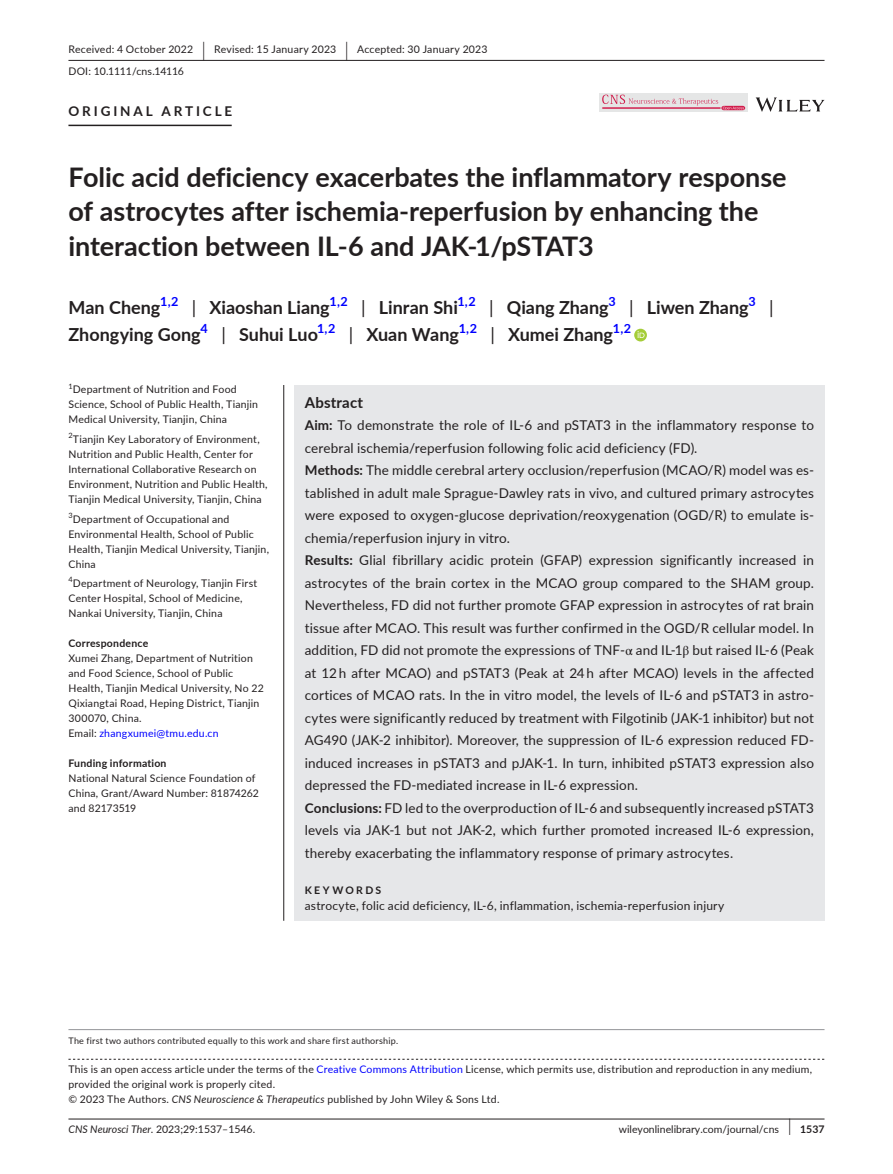
<style>
.page{position:relative;width:893px;height:1174px;background:#fff}
.page>*{position:absolute;margin:0;border:0;box-sizing:border-box;transform-origin:0 0}
.t1{font:700 27px/34.5px "Lato";color:#231f20}
.t2{font:700 18px "Lato";color:#231f20}
.t3{font:18px "Lato";color:#231f20}
.t4{font:700 15px "Lato";letter-spacing:.015em;color:#231f20}
.t5{font:13.5px/22.5px "Lato";letter-spacing:.01em;color:#231f20}
.t6{font:700 13.5px "Lato";letter-spacing:.215em;color:#231f20}
.t7{font:700 12.6px "Lato";color:#00f}
.t8{font:12px "Lato";letter-spacing:.015em;color:#231f20}
.t9{font:10.5px/15px "Lato";letter-spacing:.02em;color:#231f20}
.t10{font:10.5px "Lato";color:#231f20}
.t11{font:700 10.5px "Lato";letter-spacing:.02em;color:#231f20}
.t12{font:700 10.5px "Lato";letter-spacing:.22em;color:#231f20}
.t13{font:9px "Lato";letter-spacing:.025em;color:#231f20}
.t14{font:7.35px "Lato";color:#231f20}
.s1{font-size:19.65px}
.s2{font-weight:400}
.s3{color:#00f}
.s4{font-weight:700}
.s5{font-family:"STIX"}
.s6{font-style:italic}
.s7{font-size:17.4px}
</style>
<div class="page">
<hr style="left:68px;top:1118px;width:756px;height:1px;background:#231f20">
<svg style="left:756px;top:97px;width:68px;height:15px"></svg>
<div style="left:599px;top:93px;width:149px;height:19px;background:#e5e6e6"></div>
<hr style="left:721px;top:106px;width:24px;height:4px;background:#d11c4b;border-radius:2px">
<svg style="left:602px;top:95px;width:142px;height:15px"></svg>
<hr style="left:68px;top:60px;width:756px;height:1px;background:#231f20">
<hr style="left:68px;top:125px;width:164px;height:1px;background:#231f20">
<svg style="left:634px;top:329px;width:13px;height:12px"></svg>
<svg style="left:638px;top:331px;width:6px;height:7px"></svg>
<svg style="left:68px;top:1058px;width:756px;height:1px"></svg>
<hr style="left:68px;top:1029px;width:756px;height:1px;background:#939598">
<div style="left:294px;top:385px;width:530px;height:535px;background:#e6e7e9"></div>
<hr style="left:283px;top:385px;width:1px;height:535px;background:#231f20">
<p class="t9" style="left:68px;top:38px;width:420px;line-height:21.8px">Received: 4 October 2022 <span class="s1">|</span> Revised: 15 January 2023 <span class="s1">|</span> Accepted: 30 January 2023<br>DOI: 10.1111/cns.14116</p>
<p class="t6" style="left:68px;top:101px;width:165px">ORIGINAL ARTICLE</p>
<h1 class="t1" style="left:68px;top:159px;width:720px">Folic acid deficiency exacerbates the inflammatory response of astrocytes after ischemia-reperfusion by enhancing the interaction between IL-6 and JAK-1/pSTAT3</h1>
<h2 class="t2" style="left:68px;top:295px;width:93px">Man Cheng</h2>
<p class="t7" style="left:160px;top:292px;width:20px">1,2</p>
<h2 class="t2" style="left:192px;top:295px;width:139px"><span class="s2">|</span> Xiaoshan Liang</h2>
<p class="t7" style="left:329px;top:292px;width:20px">1,2</p>
<h2 class="t2" style="left:361px;top:295px;width:98px"><span class="s2">|</span> Linran Shi</h2>
<p class="t7" style="left:457px;top:292px;width:20px">1,2</p>
<h2 class="t2" style="left:489px;top:295px;width:121px"><span class="s2">|</span> Qiang Zhang</h2>
<p class="t7" style="left:608px;top:292px;width:9px">3</p>
<h2 class="t2" style="left:629px;top:295px;width:121px"><span class="s2">|</span> Liwen Zhang</h2>
<p class="t7" style="left:748px;top:292px;width:9px">3</p>
<h2 class="t3" style="left:769px;top:295px;width:6px">|</h2>
<h2 class="t2" style="left:68px;top:322px;width:134px">Zhongying Gong</h2>
<p class="t7" style="left:201px;top:319px;width:9px">4</p>
<h2 class="t2" style="left:221px;top:322px;width:98px"><span class="s2">|</span> Suhui Luo</h2>
<p class="t7" style="left:317px;top:319px;width:20px">1,2</p>
<h2 class="t2" style="left:349px;top:322px;width:112px"><span class="s2">|</span> Xuan Wang</h2>
<p class="t7" style="left:459px;top:319px;width:20px">1,2</p>
<h2 class="t2" style="left:490px;top:322px;width:124px"><span class="s2">|</span> Xumei Zhang</h2>
<p class="t7" style="left:613px;top:319px;width:20px">1,2</p>
<p class="t14" style="left:68px;top:381px;width:6px">1</p>
<p class="t9" style="left:68px;top:382px;width:191px;text-indent:4px">Department of Nutrition and Food<br>Science, School of Public Health, Tianjin<br>Medical University, Tianjin, China</p>
<p class="t9" style="left:68px;top:431px;width:201px"><sup>2</sup>Tianjin Key Laboratory of Environment, Nutrition and Public Health, Center for International Collaborative Research on Environment, Nutrition and Public Health, Tianjin Medical University, Tianjin, China</p>
<p class="t9" style="left:68px;top:511px;width:202px"><sup>3</sup>Department of Occupational and<br>Environmental Health, School of Public<br>Health, Tianjin Medical University, Tianjin,<br>China</p>
<p class="t9" style="left:68px;top:575px;width:190px"><sup>4</sup>Department of Neurology, Tianjin First<br>Center Hospital, School of Medicine,<br>Nankai University, Tianjin, China</p>
<p class="t11" style="left:68px;top:635px;width:81px">Correspondence</p>
<p class="t9" style="left:68px;top:650px;width:197px">Xumei Zhang, Department of Nutrition and Food Science, School of Public Health, Tianjin Medical University, No 22<br>Qixiangtai Road, Heping District, Tianjin 300070, China.<br>Email: <span class="s3">zhangxumei@tmu.edu.cn</span></p>
<p class="t11" style="left:68px;top:755px;width:100px">Funding information</p>
<p class="t9" style="left:68px;top:770px;width:192px">National Natural Science Foundation of<br>China, Grant/Award Number: 81874262 and 82173519</p>
<p class="t4" style="left:305px;top:391px;width:60px">Abstract</p>
<p class="t5" style="left:305px;top:413px;width:511px"><span class="s4">Aim:</span> To demonstrate the role of IL-6 and pSTAT3 in the inflammatory response to cerebral ischemia/reperfusion following folic acid deficiency (FD).<br><span class="s4">Methods:</span> The middle cerebral artery occlusion/reperfusion (MCAO/R) model was es&shy;tablished in adult male Sprague-Dawley rats in vivo, and cultured primary astrocytes were exposed to oxygen-glucose deprivation/reoxygenation (OGD/R) to emulate is&shy;chemia/reperfusion injury in vitro.<br><span class="s4">Results:</span> Glial fibrillary acidic protein (GFAP) expression significantly increased in astrocytes of the brain cortex in the MCAO group compared to the SHAM group.<br>Nevertheless, FD did not further promote GFAP expression in astrocytes of rat brain tissue after MCAO. This result was further confirmed in the OGD/R cellular model. In addition, FD did not promote the expressions of TNF-<span class="s5">α</span> and IL-1<span class="s5">β</span> but raised IL-6 (Peak at 12 h after MCAO) and pSTAT3 (Peak at 24 h after MCAO) levels in the affected cortices of MCAO rats. In the in vitro model, the levels of IL-6 and pSTAT3 in astro&shy;cytes were significantly reduced by treatment with Filgotinib (JAK-1 inhibitor) but not AG490 (JAK-2 inhibitor). Moreover, the suppression of IL-6 expression reduced FD&shy;induced increases in pSTAT3 and pJAK-1. In turn, inhibited pSTAT3 expression also depressed the FD-mediated increase in IL-6 expression.<br><span class="s4">Conclusions:</span> FD led to the overproduction of IL-6 and subsequently increased pSTAT3 levels via JAK-1 but not JAK-2, which further promoted increased IL-6 expression, thereby exacerbating the inflammatory response of primary astrocytes.</p>
<p class="t12" style="left:305px;top:882px;width:78px">KEYWORDS</p>
<p class="t8" style="left:305px;top:897px;width:421px">astrocyte, folic acid deficiency, IL-6, inflammation, ischemia-reperfusion injury</p>
<p class="t13" style="left:68px;top:1033px;width:331px">The first two authors contributed equally to this work and share first authorship.</p>
<p class="t9" style="left:68px;top:1061px;width:745px">This is an open access article under the terms of the <span class="s3">Creative Commons Attribution</span> License, which permits use, distribution and reproduction in any medium, provided the original work is properly cited.<br>© 2023 The Authors. <span class="s6">CNS Neuroscience &amp; Therapeutics</span> published by John Wiley &amp; Sons Ltd.</p>
<p class="t10" style="left:68px;top:1121px;width:188px"><span class="s6">CNS Neurosci Ther.</span> 2023;29:1537–1546.</p>
<p class="t10" style="left:619px;top:1121px;width:207px">wileyonlinelibrary.com/journal/cns <span class="s7">|</span> <span class="s4">1537</span></p>
</div>
